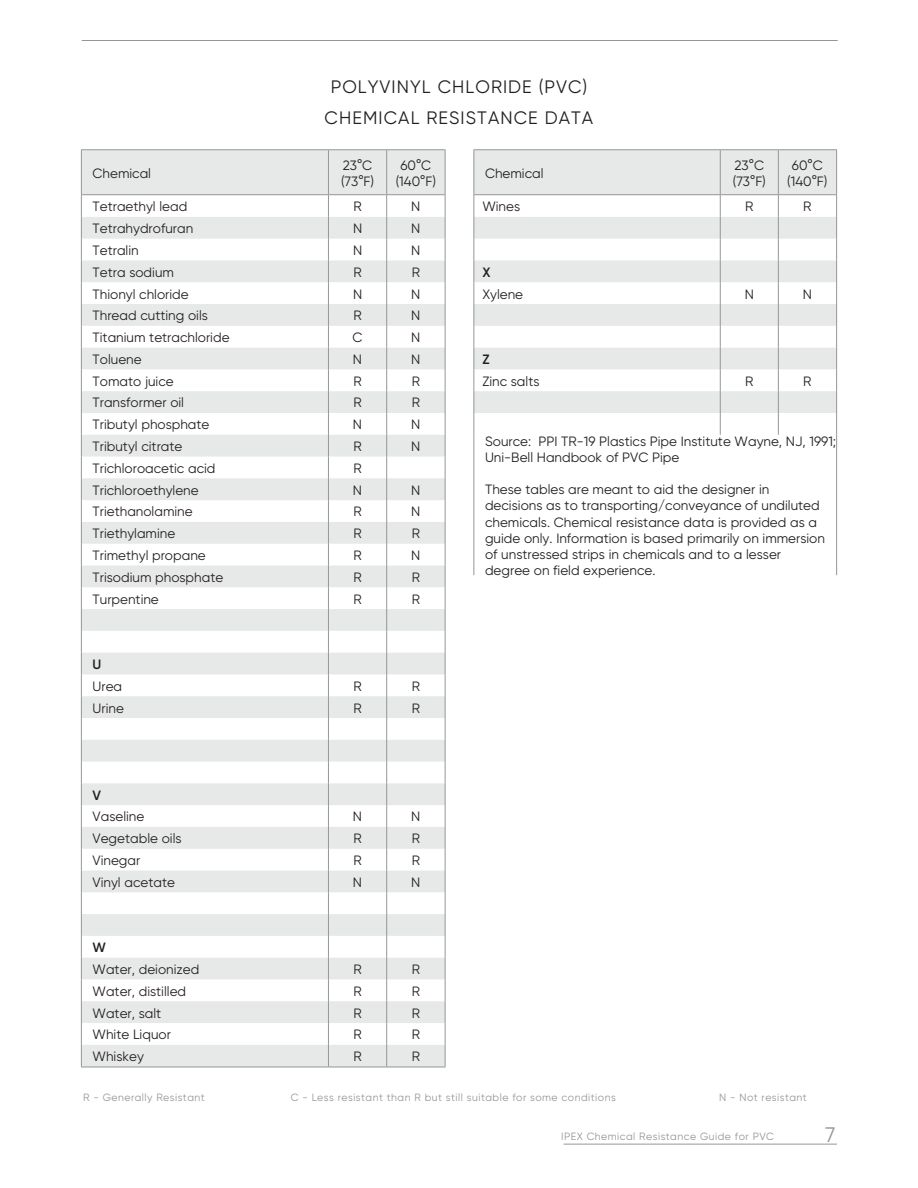
<style>
.page{position:relative;width:918px;height:1188px;background:#fff}
.page>*{position:absolute;margin:0;border:0;box-sizing:border-box;transform-origin:0 0}
.t1{font:21px "Gilroy";color:#949698}
.t2{font:18px/30.6px "Gilroy";letter-spacing:.06em;color:#231f20;text-align:center}
.t3{font:13.5px/16.2px "Gilroy";color:#231f20;text-align:center}
.t4{font:600 13.5px "Gilroy";color:#231f20}
.t5{font:10.5px "Gilroy";letter-spacing:.045em;color:#949698}
</style>
<div class="page">
<hr style="left:82px;top:40px;width:756px;height:1px;background:#949698">
<hr style="left:564px;top:1144px;width:273px;height:1px;background:#949698">
<svg style="left:82px;top:150px;width:363px;height:917px;fill:#e7e8e8"></svg>
<hr style="left:81px;top:149px;width:247px;height:1px;background:#949698">
<hr style="left:81px;top:150px;width:1px;height:44px;background:#949698">
<hr style="left:328px;top:149px;width:59px;height:1px;background:#949698">
<hr style="left:387px;top:149px;width:59px;height:1px;background:#949698">
<hr style="left:445px;top:150px;width:1px;height:44px;background:#949698">
<hr style="left:81px;top:194px;width:247px;height:1px;background:#949698">
<hr style="left:328px;top:194px;width:59px;height:1px;background:#949698">
<hr style="left:387px;top:194px;width:59px;height:1px;background:#949698">
<svg style="left:81px;top:195px;width:1px;height:872px"></svg>
<svg style="left:445px;top:195px;width:1px;height:872px"></svg>
<hr style="left:81px;top:1067px;width:247px;height:1px;background:#949698">
<hr style="left:328px;top:1067px;width:59px;height:1px;background:#949698">
<hr style="left:387px;top:1067px;width:59px;height:1px;background:#949698">
<hr style="left:328px;top:150px;width:1px;height:44px;background:#949698">
<hr style="left:386px;top:150px;width:1px;height:44px;background:#949698">
<svg style="left:328px;top:195px;width:1px;height:872px"></svg>
<svg style="left:386px;top:195px;width:1px;height:872px"></svg>
<svg style="left:474px;top:150px;width:362px;height:263px;fill:#e7e8e8"></svg>
<hr style="left:473px;top:149px;width:247px;height:1px;background:#949698">
<hr style="left:473px;top:150px;width:1px;height:44px;background:#949698">
<hr style="left:720px;top:149px;width:58px;height:1px;background:#949698">
<hr style="left:778px;top:149px;width:59px;height:1px;background:#949698">
<hr style="left:836px;top:150px;width:1px;height:44px;background:#949698">
<hr style="left:473px;top:194px;width:247px;height:1px;background:#949698">
<hr style="left:720px;top:194px;width:58px;height:1px;background:#949698">
<hr style="left:778px;top:194px;width:59px;height:1px;background:#949698">
<svg style="left:473px;top:195px;width:1px;height:240px"></svg>
<svg style="left:836px;top:195px;width:1px;height:240px"></svg>
<hr style="left:473px;top:435px;width:1px;height:140px;background:#949698">
<hr style="left:836px;top:435px;width:1px;height:140px;background:#949698">
<hr style="left:720px;top:150px;width:1px;height:44px;background:#949698">
<hr style="left:778px;top:150px;width:1px;height:44px;background:#949698">
<svg style="left:720px;top:195px;width:1px;height:240px"></svg>
<svg style="left:778px;top:195px;width:1px;height:240px"></svg>
<h2 class="t2" style="left:325px;top:72px;width:270px">POLYVINYL CHLORIDE (PVC(<br>CHEMICAL RESISTANCE DATA</h2>
<p class="t3" style="left:93px;top:165px;width:60px">Chemical</p>
<p class="t3" style="left:93px;top:198px;width:96px">Tetraethyl lead</p>
<p class="t3" style="left:343px;top:157px;width:31px">23°C</p>
<p class="t3" style="left:341px;top:173px;width:35px">(73° (F</p>
<p class="t3" style="left:353px;top:198px;width:10px">R</p>
<p class="t3" style="left:396px;top:157px;width:42px">60°C (140° (F</p>
<p class="t3" style="left:411px;top:198px;width:11px">N</p>
<p class="t3" style="left:485px;top:165px;width:60px">Chemical</p>
<p class="t3" style="left:482px;top:198px;width:39px">Wines</p>
<p class="t3" style="left:735px;top:157px;width:31px">23°C</p>
<p class="t3" style="left:733px;top:173px;width:35px">(73° (F</p>
<p class="t3" style="left:745px;top:198px;width:10px">R</p>
<p class="t3" style="left:787px;top:157px;width:42px">60°C (140° (F</p>
<p class="t3" style="left:803px;top:198px;width:10px">R</p>
<p class="t3" style="left:93px;top:220px;width:102px">Tetrahydrofuran</p>
<p class="t3" style="left:353px;top:220px;width:11px">N</p>
<p class="t3" style="left:411px;top:220px;width:11px">N</p>
<p class="t3" style="left:93px;top:242px;width:48px">Tetralin</p>
<p class="t3" style="left:353px;top:242px;width:11px">N</p>
<p class="t3" style="left:411px;top:242px;width:11px">N</p>
<p class="t3" style="left:93px;top:264px;width:83px">Tetra sodium</p>
<p class="t3" style="left:353px;top:264px;width:10px">R</p>
<p class="t3" style="left:412px;top:264px;width:10px">R</p>
<p class="t4" style="left:482px;top:264px;width:10px">X</p>
<p class="t3" style="left:93px;top:286px;width:98px">Thionyl chloride</p>
<p class="t3" style="left:353px;top:286px;width:11px">N</p>
<p class="t3" style="left:411px;top:286px;width:11px">N</p>
<p class="t3" style="left:482px;top:286px;width:42px">Xylene</p>
<p class="t3" style="left:745px;top:286px;width:11px">N</p>
<p class="t3" style="left:803px;top:286px;width:11px">N</p>
<p class="t3" style="left:93px;top:307px;width:117px">Thread cutting oils</p>
<p class="t3" style="left:353px;top:307px;width:10px">R</p>
<p class="t3" style="left:411px;top:307px;width:11px">N</p>
<p class="t3" style="left:93px;top:329px;width:138px">Titanium tetrachloride</p>
<p class="t3" style="left:353px;top:329px;width:12px">C</p>
<p class="t3" style="left:411px;top:329px;width:11px">N</p>
<p class="t3" style="left:93px;top:351px;width:51px">Toluene</p>
<p class="t3" style="left:353px;top:351px;width:11px">N</p>
<p class="t3" style="left:411px;top:351px;width:11px">N</p>
<p class="t4" style="left:482px;top:351px;width:9px">Z</p>
<p class="t3" style="left:93px;top:373px;width:83px">Tomato juice</p>
<p class="t3" style="left:353px;top:373px;width:10px">R</p>
<p class="t3" style="left:412px;top:373px;width:10px">R</p>
<p class="t3" style="left:482px;top:373px;width:59px">Zinc salts</p>
<p class="t3" style="left:745px;top:373px;width:10px">R</p>
<p class="t3" style="left:803px;top:373px;width:10px">R</p>
<p class="t3" style="left:93px;top:395px;width:93px">Transformer oil</p>
<p class="t3" style="left:353px;top:395px;width:10px">R</p>
<p class="t3" style="left:412px;top:395px;width:10px">R</p>
<p class="t3" style="left:93px;top:416px;width:118px">Tributyl phosphate</p>
<p class="t3" style="left:353px;top:416px;width:11px">N</p>
<p class="t3" style="left:411px;top:416px;width:11px">N</p>
<p class="t3" style="left:93px;top:438px;width:91px">Tributyl citrate</p>
<p class="t3" style="left:93px;top:460px;width:125px">Trichloroacetic acid</p>
<p class="t3" style="left:93px;top:482px;width:108px">Trichloroethylene</p>
<p class="t3" style="left:93px;top:503px;width:102px">Triethanolamine</p>
<p class="t3" style="left:93px;top:525px;width:84px">Triethylamine</p>
<p class="t3" style="left:93px;top:547px;width:115px">Trimethyl propane</p>
<p class="t3" style="left:93px;top:569px;width:132px">Trisodium phosphate</p>
<p class="t3" style="left:353px;top:438px;width:10px">R</p>
<p class="t3" style="left:411px;top:438px;width:11px">N</p>
<p class="t3" style="left:353px;top:460px;width:10px">R</p>
<p class="t3" style="left:353px;top:482px;width:11px">N</p>
<p class="t3" style="left:411px;top:482px;width:11px">N</p>
<p class="t3" style="left:353px;top:503px;width:10px">R</p>
<p class="t3" style="left:411px;top:503px;width:11px">N</p>
<p class="t3" style="left:353px;top:525px;width:10px">R</p>
<p class="t3" style="left:412px;top:525px;width:10px">R</p>
<p class="t3" style="left:353px;top:547px;width:10px">R</p>
<p class="t3" style="left:411px;top:547px;width:11px">N</p>
<p class="t3" style="left:353px;top:569px;width:10px">R</p>
<p class="t3" style="left:412px;top:569px;width:10px">R</p>
<p class="t3" style="left:539px;top:433px;width:299px">PPI TR-19 Plastics Pipe Institute Wayne, NJ, 1991;</p>
<p class="t3" style="left:485px;top:433px;width:196px;text-align:left">Source:<br>Uni-Bell Handbook of PVC Pipe</p>
<p class="t3" style="left:485px;top:481px;width:341px;text-align:left">These tables are meant to aid the designer in decisions as to transporting/conveyance of undiluted chemicals. Chemical resistance data is provided as a guide only. Information is based primarily on immersion of unstressed strips in chemicals and to a lesser degree on field experience.</p>
<p class="t3" style="left:93px;top:591px;width:68px">Turpentine</p>
<p class="t3" style="left:353px;top:591px;width:10px">R</p>
<p class="t3" style="left:412px;top:591px;width:10px">R</p>
<p class="t4" style="left:93px;top:656px;width:10px">U</p>
<p class="t3" style="left:93px;top:678px;width:31px">Urea</p>
<p class="t3" style="left:353px;top:678px;width:10px">R</p>
<p class="t3" style="left:412px;top:678px;width:10px">R</p>
<p class="t3" style="left:93px;top:700px;width:33px">Urine</p>
<p class="t3" style="left:353px;top:700px;width:10px">R</p>
<p class="t3" style="left:412px;top:700px;width:10px">R</p>
<p class="t4" style="left:93px;top:787px;width:10px">V</p>
<p class="t3" style="left:93px;top:809px;width:53px">Vaseline</p>
<p class="t3" style="left:353px;top:809px;width:11px">N</p>
<p class="t3" style="left:411px;top:809px;width:11px">N</p>
<p class="t3" style="left:93px;top:830px;width:91px">Vegetable oils</p>
<p class="t3" style="left:353px;top:830px;width:10px">R</p>
<p class="t3" style="left:412px;top:830px;width:10px">R</p>
<p class="t3" style="left:93px;top:852px;width:49px">Vinegar</p>
<p class="t3" style="left:353px;top:852px;width:10px">R</p>
<p class="t3" style="left:412px;top:852px;width:10px">R</p>
<p class="t3" style="left:93px;top:874px;width:84px">Vinyl acetate</p>
<p class="t3" style="left:353px;top:874px;width:11px">N</p>
<p class="t3" style="left:411px;top:874px;width:11px">N</p>
<p class="t4" style="left:93px;top:939px;width:15px">W</p>
<p class="t3" style="left:93px;top:961px;width:108px">Water, deionized</p>
<p class="t3" style="left:353px;top:961px;width:10px">R</p>
<p class="t3" style="left:412px;top:961px;width:10px">R</p>
<p class="t3" style="left:93px;top:983px;width:95px">Water, distilled</p>
<p class="t3" style="left:353px;top:983px;width:10px">R</p>
<p class="t3" style="left:412px;top:983px;width:10px">R</p>
<p class="t3" style="left:93px;top:1005px;width:70px">Water, salt</p>
<p class="t3" style="left:353px;top:1005px;width:10px">R</p>
<p class="t3" style="left:412px;top:1005px;width:10px">R</p>
<p class="t3" style="left:93px;top:1026px;width:80px">White Liquor</p>
<p class="t3" style="left:353px;top:1026px;width:10px">R</p>
<p class="t3" style="left:412px;top:1026px;width:10px">R</p>
<p class="t3" style="left:93px;top:1048px;width:53px">Whiskey</p>
<p class="t3" style="left:353px;top:1048px;width:10px">R</p>
<p class="t3" style="left:412px;top:1048px;width:10px">R</p>
<p class="t5" style="left:83px;top:1090px;width:123px">R - Generally Resistant</p>
<p class="t5" style="left:291px;top:1090px;width:327px">C - Less resistant than R but still suitable for some conditions</p>
<p class="t5" style="left:719px;top:1090px;width:89px">N - Not resistant</p>
<p class="t5" style="left:561px;top:1130px;width:214px">IPEX Chemical Resistance Guide for PVC</p>
<h1 class="t1" style="left:825px;top:1122px;width:12px">7</h1>
</div>
